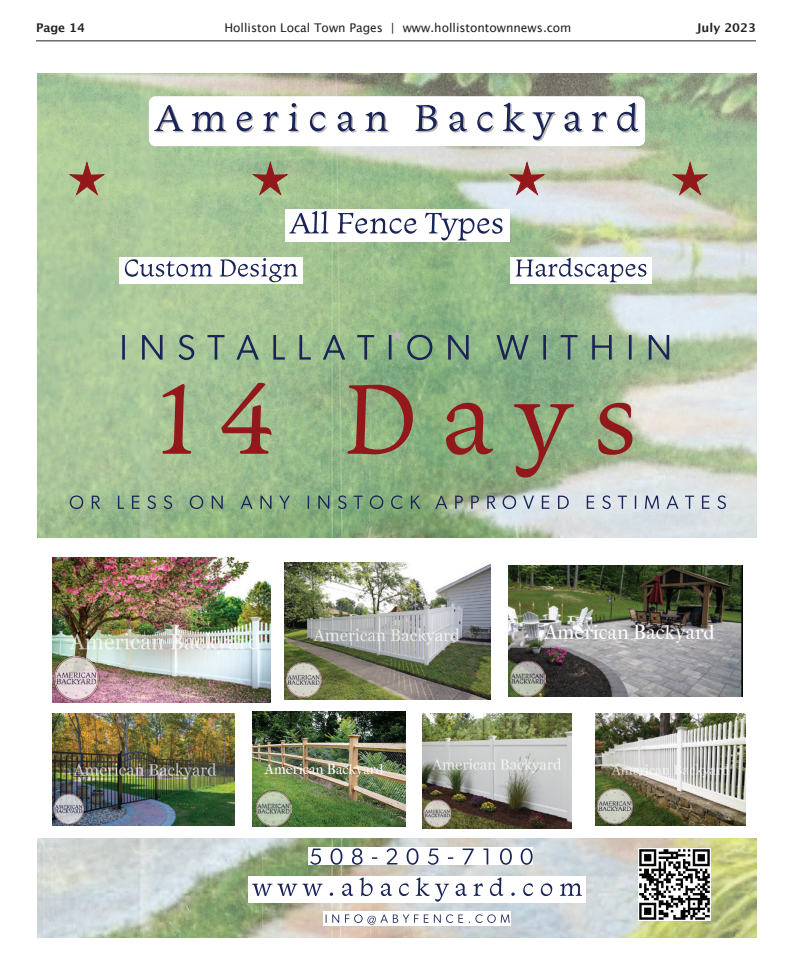
<style>
.page{position:relative;width:792px;height:972px;background:#fff}
.page>*{position:absolute;margin:0;border:0;box-sizing:border-box;transform-origin:0 0}
.t1{font:20.3px "IM FELL French Canon Roman";color:#fff}
.t2{font:14.1px "IM FELL French Canon Roman";color:#fff}
.t3{font:12px "Lucida Grande";color:#231f20}
.t4{font:700 12px "Lucida Grande";color:#231f20}
</style>
<div class="page">
<hr style="left:36px;top:40px;width:720px;height:1px;background:#231f20">
<img style="left:37px;top:74px;width:720px;height:864px">
<svg style="left:671px;top:160px;width:37px;height:37px"></svg>
<svg style="left:70px;top:495px;width:30px;height:14px"></svg>
<svg style="left:118px;top:495px;width:54px;height:14px"></svg>
<svg style="left:190px;top:495px;width:33px;height:14px"></svg>
<svg style="left:241px;top:496px;width:49px;height:13px"></svg>
<svg style="left:308px;top:495px;width:112px;height:14px;background:#6f9475"></svg>
<svg style="left:435px;top:495px;width:134px;height:14px;background:#a4afb0"></svg>
<svg style="left:587px;top:495px;width:139px;height:14px;background:#bcc3cf"></svg>
<svg style="left:122px;top:328px;width:347px;height:32px;background:#8cab88"></svg>
<svg style="left:496px;top:335px;width:173px;height:25px;background:#7d9c84"></svg>
<svg style="left:163px;top:383px;width:108px;height:71px;background:#9d9978"></svg>
<svg style="left:347px;top:385px;width:286px;height:93px;background:#909a75"></svg>
<div style="left:285px;top:210px;width:224px;height:32px;background:#fff"></div>
<svg style="left:337px;top:213px;width:80px;height:21px"></svg>
<svg style="left:289px;top:211px;width:40px;height:22px"></svg>
<svg style="left:425px;top:213px;width:78px;height:27px"></svg>
<div style="left:119px;top:257px;width:183px;height:26px;background:#fff"></div>
<svg style="left:125px;top:259px;width:87px;height:18px"></svg>
<svg style="left:220px;top:258px;width:78px;height:24px"></svg>
<div style="left:510px;top:257px;width:142px;height:26px;background:#fff"></div>
<svg style="left:516px;top:258px;width:130px;height:24px"></svg>
<svg style="left:68px;top:160px;width:37px;height:37px"></svg>
<svg style="left:508px;top:160px;width:37px;height:37px"></svg>
<svg style="left:251px;top:160px;width:37px;height:37px"></svg>
<div style="left:323px;top:911px;width:188px;height:15px;background:#fff"></div>
<svg style="left:326px;top:914px;width:184px;height:11px"></svg>
<svg style="left:310px;top:848px;width:223px;height:17px"></svg>
<div style="left:248px;top:876px;width:337px;height:27px;background:#fff"></div>
<svg style="left:252px;top:877px;width:330px;height:25px"></svg>
<div style="left:149px;top:96px;width:496px;height:50px;background:#fff;border-radius:7px"></div>
<svg style="left:154px;top:103px;width:235px;height:30px"></svg>
<svg style="left:416px;top:103px;width:224px;height:38px"></svg>
<div style="left:37px;top:539px;width:720px;height:299px;background:#fff"></div>
<img style="left:285px;top:563px;width:206px;height:137px">
<img style="left:53px;top:713px;width:182px;height:112px">
<img style="left:53px;top:558px;width:217px;height:145px">
<img style="left:423px;top:713px;width:148px;height:115px">
<img style="left:595px;top:713px;width:150px;height:112px">
<img style="left:508px;top:565px;width:234px;height:132px">
<img style="left:252px;top:712px;width:154px;height:115px">
<img style="left:509px;top:661px;width:36px;height:36px">
<img style="left:255px;top:791px;width:36px;height:36px">
<img style="left:639px;top:849px;width:71px;height:71px">
<p class="t4" style="left:36px;top:18px;width:51px">Page 14</p>
<p class="t3" style="left:224px;top:21px;width:349px">Holliston Local Town Pages | www.hollistontownnews.com</p>
<p class="t4" style="left:697px;top:18px;width:61px">July 2023</p>
<p class="t2" style="left:265px;top:761px;width:120px">American Backyard</p>
<h1 class="t1" style="left:544px;top:620px;width:172px">American Backyard</h1>
</div>
